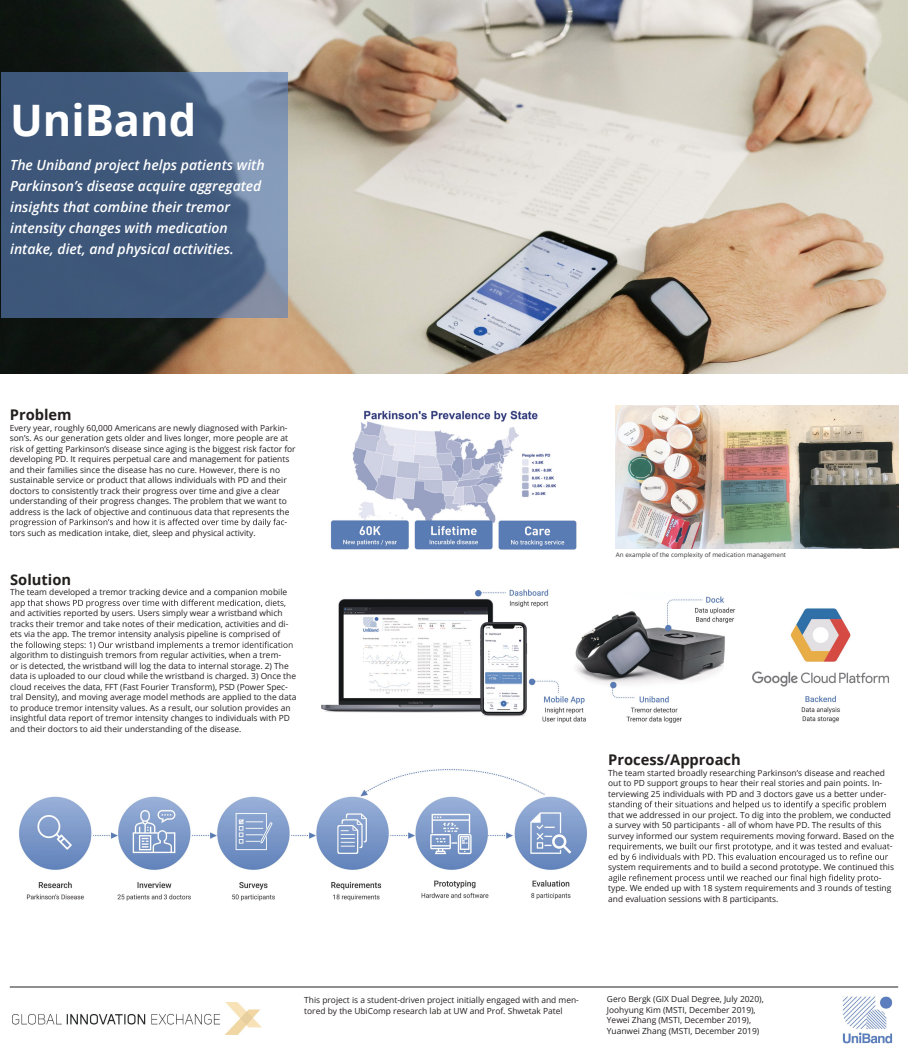
<style>
.page{position:relative;width:908px;height:1059px;background:#fff}
.page>*{position:absolute;margin:0;border:0;box-sizing:border-box;transform-origin:0 0}
.t1{font:700 43.4px "Open Sans";color:#fff}
.t2{font:700 14.7px "Open Sans";color:#241f1f}
.t3{font:italic 600 14px/21px "Open Sans";color:#fff}
.t4{font:8.4px/10.5px "Open Sans";color:#241f1f}
.t5{font:6.3px "Open Sans";color:#3b3738}
</style>
<div class="page">
<img style="left:0;top:0;width:907px;height:374px">
<svg style="left:1px;top:72px;width:287px;height:245px;background:#4b6385"></svg>
<img style="left:19px;top:769px;width:568px;height:132px">
<img style="left:12px;top:1002px;width:250px;height:32px">
<svg style="left:10px;top:518px;width:274px;height:9px"></svg>
<svg style="left:11px;top:599px;width:274px;height:9px"></svg>
<svg style="left:10px;top:641px;width:282px;height:9px"></svg>
<svg style="left:608px;top:800px;width:277px;height:9px"></svg>
<svg style="left:608px;top:842px;width:281px;height:19px"></svg>
<svg style="left:608px;top:874px;width:269px;height:8px"></svg>
<img style="left:615px;top:405px;width:282px;height:143px">
<hr style="left:10px;top:986px;width:887px;height:1px;background:#241f1f">
<img style="left:330px;top:410px;width:247px;height:140px">
<img style="left:321px;top:589px;width:568px;height:134px">
<img style="left:842px;top:996px;width:50px;height:48px">
<h1 class="t1" style="left:10px;top:90px;width:187px">UniBand</h1>
<h3 class="t3" style="left:10px;top:154px;width:256px">The Uniband project helps patients with Parkinson’s disease acquire aggregated insights that combine their tremor intensity changes with medication intake, diet, and physical activities.</h3>
<h2 class="t2" style="left:10px;top:404px;width:63px">Problem</h2>
<p class="t4" style="left:10px;top:422px;width:279px">Every year, roughly 60,000 Americans are newly diagnosed with Parkin-</p>
<p class="t4" style="left:10px;top:432px;width:280px">son’s. As our generation gets older and lives longer, more people are at</p>
<p class="t4" style="left:10px;top:443px;width:287px">risk of getting Parkinson’s disease since aging is the biggest risk factor for</p>
<p class="t4" style="left:10px;top:453px;width:281px">developing PD. It requires perpetual care and management for patients</p>
<p class="t4" style="left:10px;top:464px;width:272px">and their families since the disease has no cure. However, there is no</p>
<p class="t4" style="left:10px;top:474px;width:278px">sustainable service or product that allows individuals with PD and their</p>
<p class="t4" style="left:10px;top:485px;width:271px">doctors to consistently track their progress over time and give a clear</p>
<p class="t4" style="left:10px;top:495px;width:278px">understanding of their progress changes. The problem that we want to</p>
<p class="t4" style="left:10px;top:506px;width:281px">address is the lack of objective and continuous data that represents the</p>
<p class="t4" style="left:284px;top:516px;width:4px">-</p>
<p class="t4" style="left:10px;top:527px;width:247px">tors such as medication intake, diet, sleep and physical activity.</p>
<h2 class="t2" style="left:10px;top:569px;width:62px">Solution</h2>
<p class="t4" style="left:10px;top:587px;width:278px">The team developed a tremor tracking device and a companion mobile</p>
<p class="t4" style="left:10px;top:608px;width:279px">and activities reported by users. Users simply wear a wristband which tracks their tremor and take notes of their medication, activities and di&shy;ets via the app. The tremor intensity analysis pipeline is comprised of</p>
<p class="t4" style="left:10px;top:650px;width:287px">algorithm to distinguish tremors from regular activities, when a trem-<br>or is detected, the wristband will log the data to internal storage. 2) The data is uploaded to our cloud while the wristband is charged. 3) Once the cloud receives the data, FFT (Fast Fourier Transform), PSD (Power Spec&shy;tral Density), and moving average model methods are applied to the data to produce tremor intensity values. As a result, our solution provides an insightful data report of tremor intensity changes to individuals with PD and their doctors to aid their understanding of the disease.</p>
<p class="t5" style="left:615px;top:550px;width:172px">An example of the complexity of medication management</p>
<h2 class="t2" style="left:608px;top:749px;width:134px">Process/Approach</h2>
<p class="t4" style="left:608px;top:767px;width:280px">The team started broadly researching Parkinson’s disease and reached out to PD support groups to hear their real stories and pain points. In&shy;terviewing 25 individuals with PD and 3 doctors gave us a better under-</p>
<p class="t4" style="left:608px;top:809px;width:284px">that we addressed in our project. To dig into the problem, we conducted</p>
<p class="t4" style="left:608px;top:819px;width:275px">a survey with 50 participants - all of whom have PD. The results of this</p>
<p class="t4" style="left:608px;top:830px;width:287px">survey informed our system requirements moving forward. Based on the</p>
<p class="t4" style="left:889px;top:840px;width:4px">-</p>
<p class="t4" style="left:608px;top:861px;width:287px">system requirements and to build a second prototype. We continued this</p>
<p class="t4" style="left:878px;top:872px;width:4px">-</p>
<p class="t4" style="left:608px;top:882px;width:284px">type. We ended up with 18 system requirements and 3 rounds of testing</p>
<p class="t4" style="left:608px;top:893px;width:172px">and evaluation sessions with 8 participants.</p>
<p class="t4" style="left:304px;top:994px;width:276px">This project is a student-driven project initially engaged with and men&shy;tored by the UbiComp research lab at UW and Prof. Shwetak Patel</p>
<p class="t4" style="left:606px;top:993px;width:158px">Gero Bergk (GIX Dual Degree, July 2020), Joohyung Kim (MSTI, December 2019), Yewei Zhang (MSTI, December 2019), Yuanwei Zhang (MSTI, December 2019)</p>
</div>
